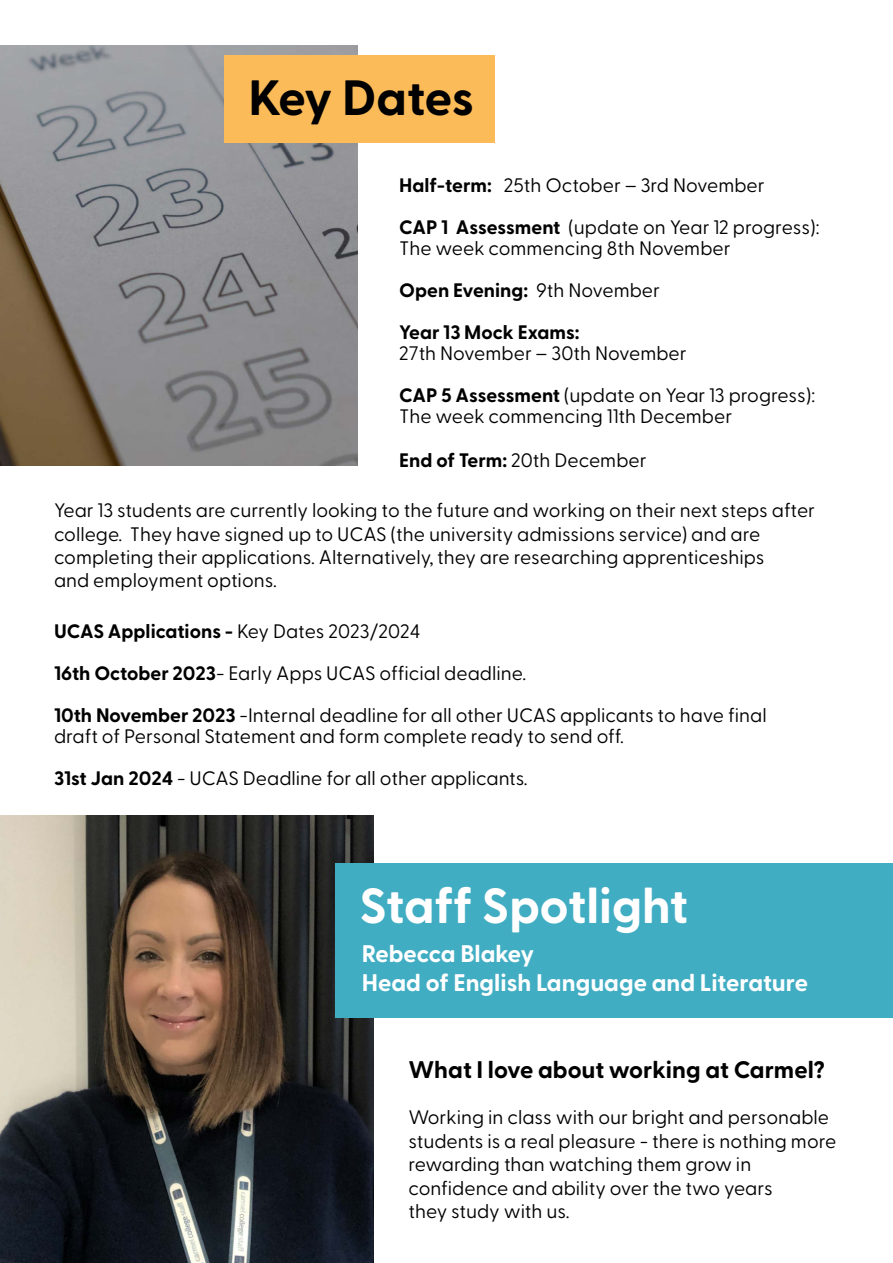
<style>
.page{position:relative;width:893px;height:1263px;background:#fff}
.page>*{position:absolute;margin:0;border:0;box-sizing:border-box;transform-origin:0 0}
.t1{font:700 49.5px "Greycliff CF";color:#fff}
.t2{font:700 49.5px "Greycliff CF";letter-spacing:-.005em;color:#000}
.t3{font:700 24px/28.5px "Greycliff CF";color:#fff}
.t4{font:700 24px "Greycliff CF";color:#000}
.t5{font:19.5px/23.4px "Greycliff CF";color:#000}
.s1{font-weight:700}
</style>
<div class="page">
<img style="left:0;top:45px;width:358px;height:421px">
<div style="left:224px;top:55px;width:270px;height:87px;background:#fcbb59"></div>
<img style="left:0;top:816px;width:374px;height:447px">
<div style="left:335px;top:863px;width:558px;height:154px;background:#41adc3"></div>
<h1 class="t2" style="left:248px;top:60px;width:227px">Key Dates</h1>
<p class="t5" style="left:399px;top:162px;width:422px;line-height:42px"><span class="s1">Half-term:</span> 25th October – 3rd November<br><span class="s1">CAP 1 Assessment</span> (update on Year 12 progress):</p>
<p class="t5" style="left:399px;top:225px;width:333px;line-height:42px">The week commencing 8th November<br><span class="s1">Open Evening:</span> 9th November<br><span class="s1">Year 13 Mock Exams:</span></p>
<p class="t5" style="left:399px;top:330px;width:418px;line-height:42px">27th November – 30th November<br><span class="s1">CAP 5 Assessment</span> (update on Year 13 progress):</p>
<p class="t5" style="left:399px;top:403px;width:335px">The week commencing 11th December</p>
<p class="t5" style="left:399px;top:447px;width:249px"><span class="s1">End of Term:</span> 20th December</p>
<p class="t5" style="left:54px;top:497px;width:763px">Year 13 students are currently looking to the future and working on their next steps after college. They have signed up to UCAS (the university admissions service) and are completing their applications. Alternatively, they are researching apprenticeships<br>and employment options.</p>
<p class="t5" style="left:54px;top:608px;width:714px;line-height:42px"><span class="s1">UCAS Applications -</span> Key Dates 2023/2024<br><span class="s1">16th October 2023</span>- Early Apps UCAS official deadline.<br><span class="s1">10th November 2023</span> -Internal deadline for all other UCAS applicants to have final</p>
<p class="t5" style="left:54px;top:713px;width:571px;line-height:42px">draft of Personal Statement and form complete ready to send off.<br><span class="s1">31st Jan 2024</span> - UCAS Deadline for all other applicants.</p>
<h1 class="t1" style="left:360px;top:868px;width:330px">Staff Spotlight</h1>
<p class="t3" style="left:362px;top:938px;width:448px">Rebecca Blakey<br>Head of English Language and Literature</p>
<p class="t4" style="left:409px;top:1051px;width:418px">What I love about working at Carmel?</p>
<p class="t5" style="left:409px;top:1104px;width:429px">Working in class with our bright and personable students is a real pleasure - there is nothing more rewarding than watching them grow in confidence and ability over the two years<br>they study with us.</p>
</div>
